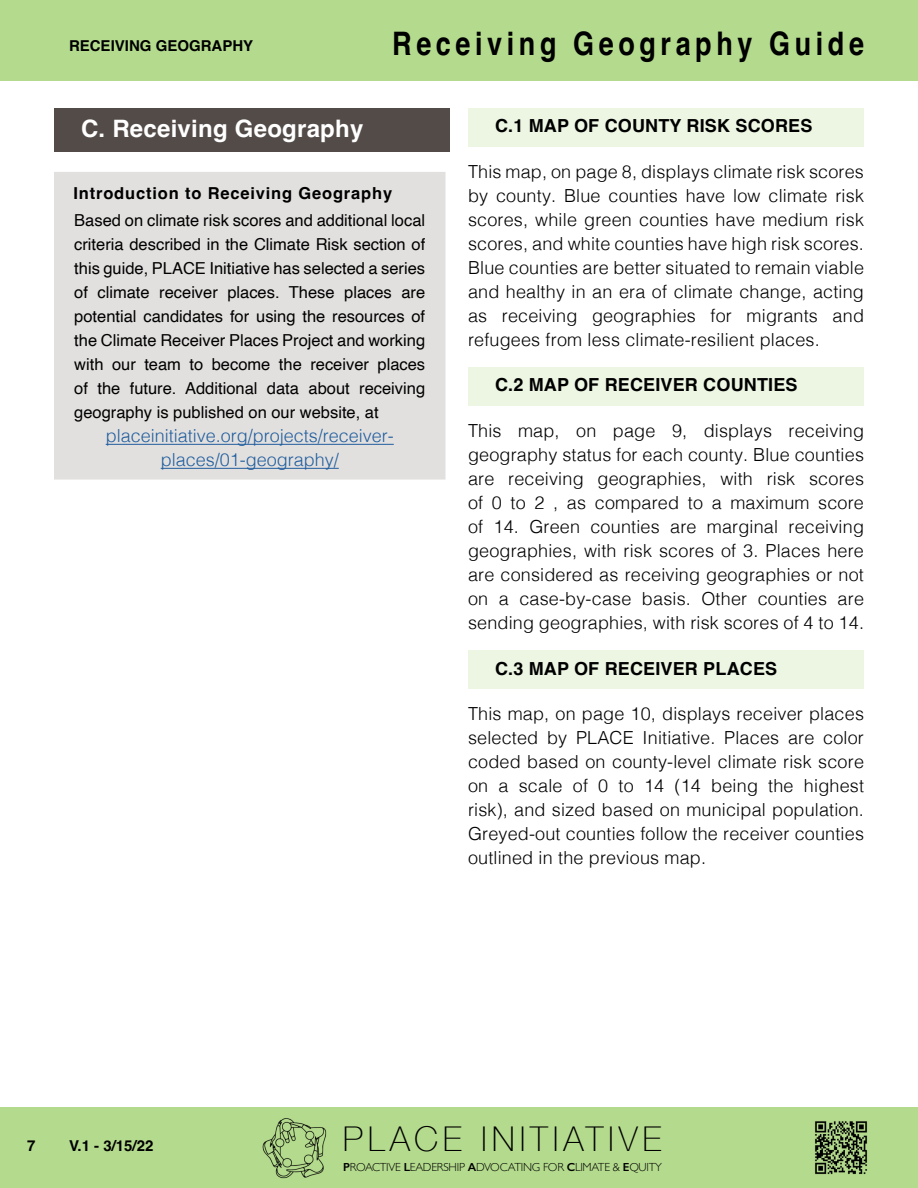
<style>
.page{position:relative;width:918px;height:1188px;background:#b4db8d}
.page>*{position:absolute;margin:0;border:0;box-sizing:border-box;transform-origin:0 0}
.t1{font:100 34.2px "Helvetica Neue";letter-spacing:.14em;color:#000}
.t2{font:700 32.4px "Helvetica";letter-spacing:.17em;color:#000;scale:.83 1}
.t3{font:700 24px "Helvetica";letter-spacing:.01em;color:#fff}
.t4{font:300 18px/24px "Helvetica";letter-spacing:.01em;color:#000;text-align:justify}
.t5{font:700 18px "Helvetica";letter-spacing:.01em;color:#000}
.t6{font:300 18px/24px "Helvetica";color:#215e9e;text-align:center}
.t7{font:16.5px/24px "Helvetica";color:#000;text-align:justify}
.t8{font:700 16.5px "Helvetica";letter-spacing:.05em;color:#000}
.t9{font:700 15px "Helvetica";color:#000}
.t10{font:300 11.7px "Gill Sans";letter-spacing:-.02em;color:#000}
.s1{font-weight:600}
</style>
<div class="page">
<div style="left:0;top:81px;width:918px;height:1026px;background:#fff"></div>
<img style="left:815px;top:1121px;width:53px;height:54px">
<img style="left:262px;top:1118px;width:65px;height:61px">
<div style="left:54px;top:108px;width:396px;height:44px;background:#524b48"></div>
<div style="left:54px;top:172px;width:392px;height:308px;background:#e2e0df"></div>
<hr style="left:106px;top:444px;width:288px;height:1px;background:#215e9e">
<hr style="left:161px;top:468px;width:178px;height:1px;background:#215e9e">
<div style="left:468px;top:108px;width:396px;height:38px;background:#ecf6e2"></div>
<div style="left:468px;top:367px;width:396px;height:38px;background:#ecf6e2"></div>
<div style="left:468px;top:650px;width:396px;height:39px;background:#ecf6e2"></div>
<p class="t9" style="left:69px;top:34px;width:186px">RECEIVING GEOGRAPHY</p>
<h2 class="t2" style="left:392px;top:17px;width:570px">Receiving Geography Guide</h2>
<h3 class="t3" style="left:81px;top:109px;width:284px">C. Receiving Geography</h3>
<p class="t8" style="left:74px;top:180px;width:320px">Introduction to Receiving Geography</p>
<p class="t7" style="left:74px;top:209px;width:353px">Based on climate risk scores and additional local criteria described in the Climate Risk section of this guide, PLACE Initiative has selected a series of climate receiver places. These places are potential candidates for using the resources of the Climate Receiver Places Project and working with our team to become the receiver places of the future. Additional data about receiving geography is published on our website, at</p>
<p class="t6" style="left:106px;top:422px;width:290px">placeinitiative.org/projects/receiver&shy;places/01-geography/</p>
<p class="t5" style="left:495px;top:111px;width:319px">C.1 MAP OF COUNTY RISK SCORES</p>
<p class="t4" style="left:468px;top:158px;width:398px">This map, on page 8, displays climate risk scores by county. Blue counties have low climate risk scores, while green counties have medium risk scores, and white counties have high risk scores.<br>Blue counties are better situated to remain viable and healthy in an era of climate change, acting as receiving geographies for migrants and refugees from less climate-resilient places.</p>
<p class="t5" style="left:495px;top:371px;width:304px">C.2 MAP OF RECEIVER COUNTIES</p>
<p class="t4" style="left:468px;top:417px;width:398px">This map, on page 9, displays receiving geography status for each county. Blue counties are receiving geographies, with risk scores of 0 to 2 , as compared to a maximum score of 14. Green counties are marginal receiving geographies, with risk scores of 3. Places here are considered as receiving geographies or not on a case-by-case basis. Other counties are sending geographies, with risk scores of 4 to 14.</p>
<p class="t5" style="left:495px;top:654px;width:284px">C.3 MAP OF RECEIVER PLACES</p>
<p class="t4" style="left:468px;top:701px;width:398px">This map, on page 10, displays receiver places selected by PLACE Initiative. Places are color coded based on county-level climate risk score on a scale of 0 to 14 (14 being the highest risk), and sized based on municipal population.<br>Greyed-out counties follow the receiver counties outlined in the previous map.</p>
<p class="t9" style="left:27px;top:1133px;width:10px">7</p>
<p class="t9" style="left:69px;top:1133px;width:86px">V.1 - 3/15/22</p>
<h1 class="t1" style="left:343px;top:1113px;width:320px">PLACE INITIATIVE</h1>
<p class="t10" style="left:343px;top:1158px;width:320px"><span class="s1">P</span>ROACTIVE <span class="s1">L</span>EADERSHIP <span class="s1">A</span>DVOCATING FOR <span class="s1">C</span>LIMATE &amp; <span class="s1">E</span>QUITY</p>
</div>
